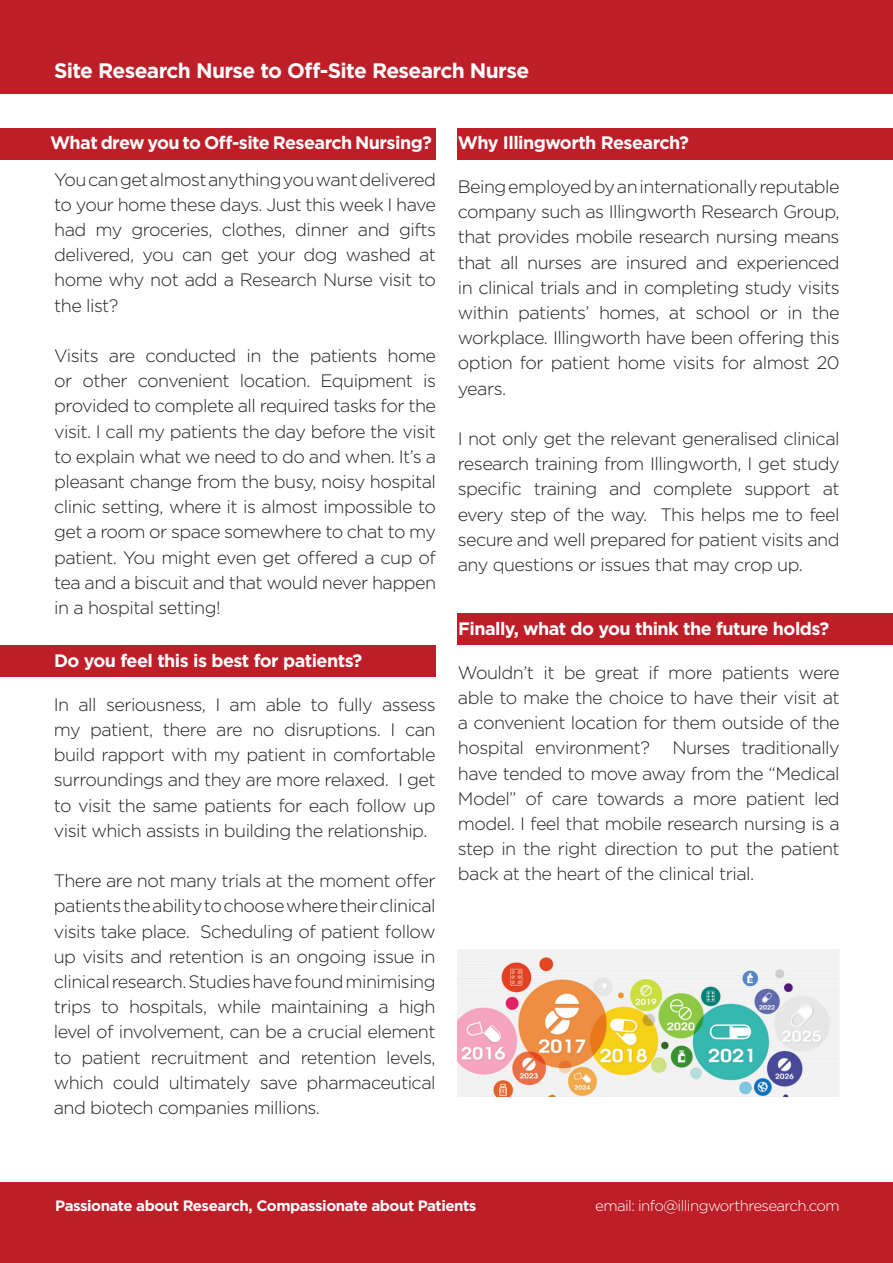
<style>
.page{position:relative;width:893px;height:1263px;background:#fff}
.page>*{position:absolute;margin:0;border:0;box-sizing:border-box;transform-origin:0 0}
.Illingworth_Light{font:700 21px "Gotham";letter-spacing:-.03em;color:#fff}
.Illingworth_Light-2{font:300 18px/25.2px "Gotham";letter-spacing:-.03em;color:#231f20;text-align:justify}
.Illingworth_Light-3{font:700 18px "Gotham";letter-spacing:-.03em;color:#fff}
.Illingworth_Light-4{font:700 15px "Gotham";letter-spacing:-.03em;color:#fff}
.Illingworth_Light-5{font:300 15px "Gotham";letter-spacing:-.04em;color:#fff}
</style>
<div class="page">
<div style="left:0;top:645px;width:436px;height:32px;background:#be1e27"></div>
<div style="left:0;top:1183px;width:893px;height:80px;background:#be1e27"></div>
<div style="left:0;top:0;width:893px;height:94px;background:#be1e27"></div>
<div style="left:457px;top:128px;width:436px;height:31px;background:#be1e27"></div>
<div style="left:457px;top:613px;width:436px;height:32px;background:#be1e27"></div>
<div style="left:0;top:128px;width:436px;height:31px;background:#be1e27"></div>
<img style="left:457px;top:949px;width:383px;height:147px">
<img style="left:457px;top:950px;width:31px;height:29px">
<p class="Illingworth_Light" style="left:54px;top:57px;width:477px">Site Research Nurse to Off-Site Research Nurse</p>
<p class="Illingworth_Light-3" style="left:50px;top:131px;width:383px">What drew you to Off-site Research Nursing?</p>
<p class="Illingworth_Light-2" style="left:54px;top:166px;width:383px">You can get almost anything you want delivered to your home these days. Just this week I have had my groceries, clothes, dinner and gifts delivered, you can get your dog washed at home why not add a Research Nurse visit to the list?</p>
<p class="Illingworth_Light-2" style="left:54px;top:342px;width:383px">Visits are conducted in the patients home or other convenient location. Equipment is provided to complete all required tasks for the visit. I call my patients the day before the visit to explain what we need to do and when. It’s a pleasant change from the busy, noisy hospital clinic setting, where it is almost impossible to get a room or space somewhere to chat to my patient. You might even get offered a cup of tea and a biscuit and that would never happen in a hospital setting!</p>
<p class="Illingworth_Light-3" style="left:54px;top:649px;width:310px">Do you feel this is best for patients?</p>
<p class="Illingworth_Light-2" style="left:54px;top:691px;width:383px">In all seriousness, I am able to fully assess my patient, there are no disruptions. I can build rapport with my patient in comfortable surroundings and they are more relaxed. I get to visit the same patients for each follow up visit which assists in building the relationship.</p>
<p class="Illingworth_Light-2" style="left:54px;top:868px;width:383px">There are not many trials at the moment offer patients the ability to choose where their clinical visits take place. Scheduling of patient follow up visits and retention is an ongoing issue in clinical research. Studies have found minimising trips to hospitals, while maintaining a high level of involvement, can be a crucial element to patient recruitment and retention levels, which could ultimately save pharmaceutical and biotech companies millions.</p>
<p class="Illingworth_Light-3" style="left:458px;top:131px;width:233px">Why Illingworth Research?</p>
<p class="Illingworth_Light-2" style="left:458px;top:174px;width:383px">Being employed by an internationally reputable company such as Illingworth Research Group, that provides mobile research nursing means that all nurses are insured and experienced in clinical trials and in completing study visits within patients’ homes, at school or in the workplace. Illingworth have been offering this option for patient home visits for almost 20 years.</p>
<p class="Illingworth_Light-2" style="left:458px;top:426px;width:383px">I not only get the relevant generalised clinical research training from Illingworth, I get study specific training and complete support at every step of the way. This helps me to feel secure and well prepared for patient visits and any questions or issues that may crop up.</p>
<p class="Illingworth_Light-3" style="left:458px;top:617px;width:372px">Finally, what do you think the future holds?</p>
<p class="Illingworth_Light-2" style="left:458px;top:659px;width:383px">Wouldn’t it be great if more patients were able to make the choice to have their visit at a convenient location for them outside of the hospital environment? Nurses traditionally have tended to move away from the “Medical Model” of care towards a more patient led model. I feel that mobile research nursing is a step in the right direction to put the patient back at the heart of the clinical trial.</p>
<p class="Illingworth_Light-4" style="left:55px;top:1195px;width:423px">Passionate about Research, Compassionate about Patients</p>
<p class="Illingworth_Light-5" style="left:595px;top:1196px;width:246px">email: info@illingworthresearch.com</p>
</div>
